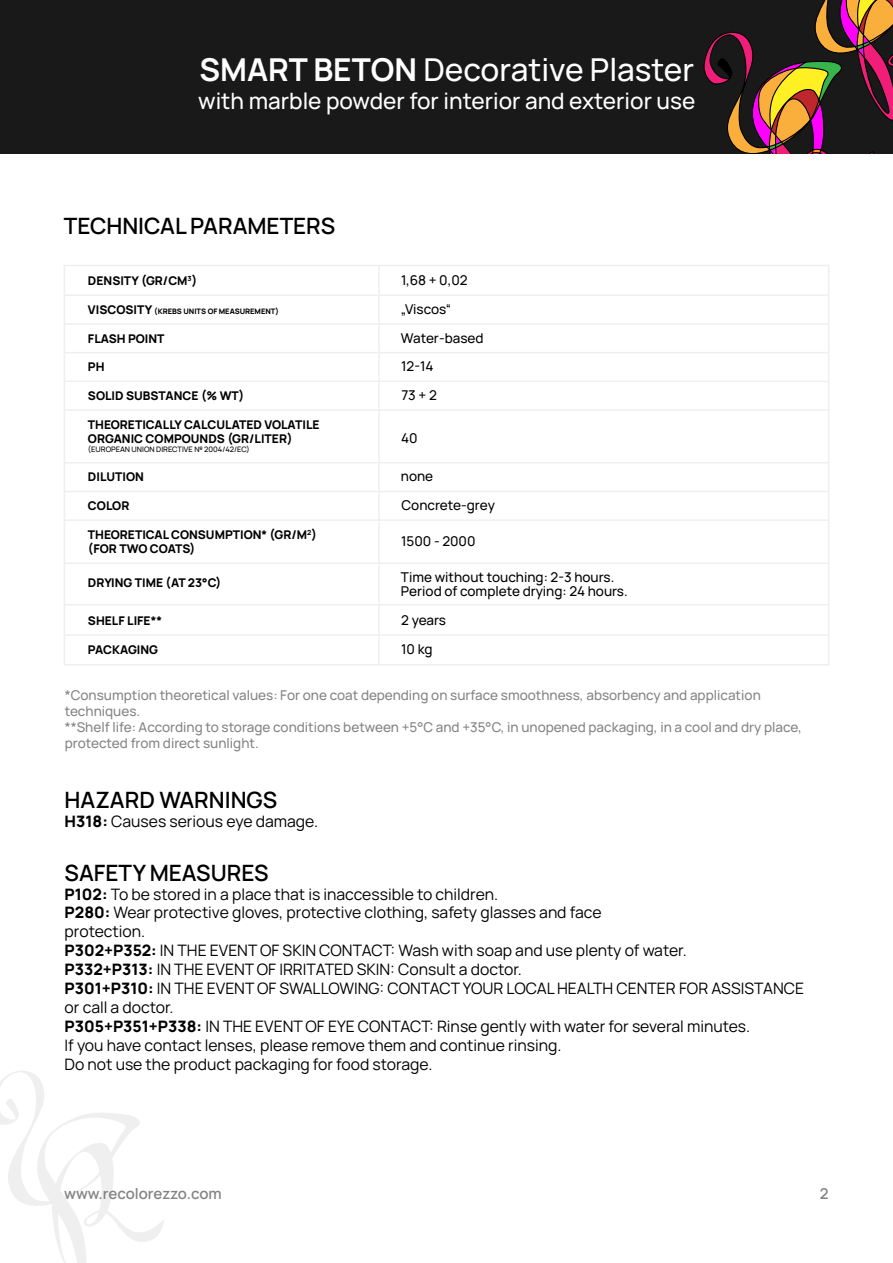
<style>
.page{position:relative;width:893px;height:1263px;background:#fff}
.page>*{position:absolute;margin:0;border:0;box-sizing:border-box;transform-origin:0 0}
.t1{font:500 31.5px "Manrope";color:#fff}
.t2{font:600 22.5px "Manrope";color:#000}
.t3{font:500 22.5px "Manrope";color:#fff}
.t4{font:15.75px/18.9px "Manrope";color:#000}
.t5{font:600 15px "Manrope";color:#848484}
.t6{font:500 13.5px/16.2px "Manrope";color:#848484}
.t7{font:500 13.5px/28.8px "Manrope";color:#000}
.t8{font:800 12px/14.4px "Manrope";color:#000}
.t9{font:500 7.5px "Manrope";color:#000}
.t10{font:800 7.5px "Manrope";color:#000}
.s1{font-weight:700}
.s2{font-size:12px}
.s3{font-weight:800}
</style>
<div class="page">
<svg style="left:0;top:1071px;width:164px;height:192px"></svg>
<div style="left:0;top:0;width:893px;height:153px;background:#191919"></div>
<svg style="left:704px;top:0;width:189px;height:153px"></svg>
<div style="left:64px;top:265px;width:765px;height:400px;border:2px solid #efefef"></div>
<hr style="left:378px;top:265px;width:2px;height:400px;background:#efefef">
<hr style="left:64px;top:294px;width:765px;height:2px;background:#efefef">
<hr style="left:64px;top:323px;width:765px;height:2px;background:#efefef">
<hr style="left:64px;top:352px;width:765px;height:1px;background:#efefef">
<hr style="left:64px;top:381px;width:765px;height:1px;background:#efefef">
<hr style="left:64px;top:409px;width:765px;height:2px;background:#efefef">
<hr style="left:64px;top:491px;width:765px;height:1px;background:#efefef">
<hr style="left:64px;top:519px;width:765px;height:2px;background:#efefef">
<hr style="left:64px;top:562px;width:765px;height:2px;background:#efefef">
<hr style="left:64px;top:604px;width:765px;height:1px;background:#efefef">
<hr style="left:64px;top:462px;width:765px;height:1px;background:#efefef">
<hr style="left:64px;top:634px;width:765px;height:2px;background:#efefef">
<h1 class="t1" style="left:199px;top:48px;width:496px"><span class="s1">SMART BETON</span> Decorative Plaster</h1>
<h2 class="t3" style="left:198px;top:85px;width:499px">with marble powder for interior and exterior use</h2>
<h2 class="t2" style="left:64px;top:210px;width:273px">TECHNICAL PARAMETERS</h2>
<p class="t8" style="left:88px;top:273px;width:111px">DENSITY (GR/СM<sup>3</sup>)</p>
<p class="t10" style="left:88px;top:306px;width:193px"><span class="s2">VISCOSITY</span> (KREBS UNITS OF MEASUREMENT)</p>
<p class="t8" style="left:88px;top:330px;width:78px">FLASH POINT</p>
<p class="t8" style="left:88px;top:359px;width:18px">PH</p>
<p class="t8" style="left:88px;top:388px;width:158px">SOLID SUBSTANCE (% WT)</p>
<p class="t8" style="left:88px;top:417px;width:233px">THEORETICALLY CALCULATED VOLATILE<br>ORGANIC COMPOUNDS (GR/LITER)</p>
<p class="t9" style="left:88px;top:444px;width:163px">(EUROPEAN UNION DIRECTIVE № 2004/42/ЕC)</p>
<p class="t8" style="left:88px;top:469px;width:57px">DILUTION</p>
<p class="t8" style="left:88px;top:498px;width:43px">COLOR</p>
<p class="t8" style="left:88px;top:527px;width:230px">THEORETICAL CONSUMPTION* (GR/M<sup>2</sup>) (FOR TWO COATS)</p>
<p class="t8" style="left:88px;top:575px;width:135px">DRYING TIME (AT 23°С)</p>
<p class="t8" style="left:88px;top:613px;width:76px">SHELF LIFE**</p>
<p class="t8" style="left:88px;top:642px;width:72px">PACKAGING</p>
<p class="t7" style="left:401px;top:265px;width:84px">1,68 + 0,02 „Viscos“<br>Water-based<br>12-14<br>73 + 2</p>
<p class="t7" style="left:401px;top:423px;width:18px">40</p>
<p class="t7" style="left:401px;top:461px;width:95px">none<br>Concrete-grey</p>
<p class="t7" style="left:401px;top:526px;width:76px">1500 - 2000</p>
<p class="t7" style="left:401px;top:569px;width:228px;line-height:14.4px">Time without touching: 2-3 hours.<br>Period of complete drying: 24 hours.</p>
<p class="t7" style="left:401px;top:605px;width:46px">2 years<br>10 kg</p>
<p class="t6" style="left:65px;top:686px;width:739px">*Consumption theoretical values: For one coat depending on surface smoothness, absorbency and application techniques.<br>**Shelf life: According to storage conditions between +5°С and +35°С, in unopened packaging, in a cool and dry place, protected from direct sunlight.</p>
<h2 class="t2" style="left:65px;top:784px;width:214px">HAZARD WARNINGS</h2>
<p class="t4" style="left:65px;top:811px;width:255px"><span class="s3">H318:</span> Causes serious eye damage.</p>
<h2 class="t2" style="left:65px;top:857px;width:206px">SAFETY MEASURES</h2>
<p class="t4" style="left:65px;top:884px;width:741px"><span class="s3">Р102:</span> To be stored in a place that is inaccessible to children.<br><span class="s3">Р280:</span> Wear protective gloves, protective clothing, safety glasses and face<br>protection.<br><span class="s3">Р302+Р352:</span> IN THE EVENT OF SKIN CONTACT: Wash with soap and use plenty of water.<br><span class="s3">Р332+Р313:</span> IN THE EVENT OF IRRITATED SKIN: Consult a doctor.<br><span class="s3">Р301+Р310:</span> IN THE EVENT OF SWALLOWING: CONTACT YOUR LOCAL HEALTH CENTER FOR ASSISTANCE or call a doctor.<br><span class="s3">P305+P351+P338:</span> IN THE EVENT OF EYE CONTACT: Rinse gently with water for several minutes.<br>If you have contact lenses, please remove them and continue rinsing.<br>Do not use the product packaging for food storage.</p>
<p class="t5" style="left:64px;top:1183px;width:159px">www.recolorezzo.com</p>
<p class="t5" style="left:820px;top:1183px;width:10px">2</p>
</div>
